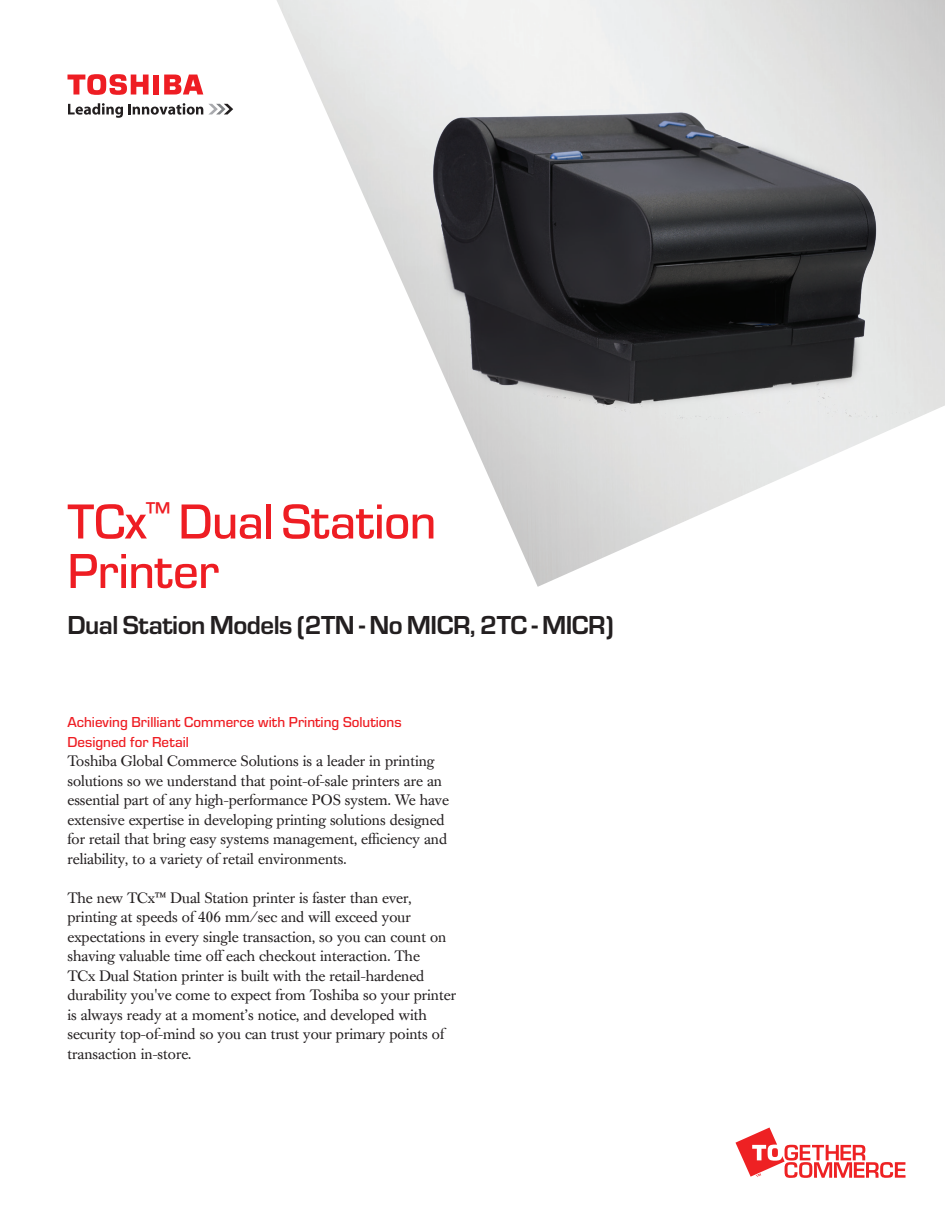
<style>
.page{position:relative;width:945px;height:1215px;background:#fff}
.page>*{position:absolute;margin:0;border:0;box-sizing:border-box;transform-origin:0 0}
._1A_title__color{font:500 51px/49.5px "Eurostile";letter-spacing:-.01em;color:#ee1d23}
.SansSubhead_italic{font:700 27px "Eurostile";letter-spacing:-.02em;color:#231f20}
.t1{font:15px/19.5px "Caslon Book BE";color:#231f20}
.t2{font:500 15px "Eurostile";color:#ee1d23}
</style>
<div class="page">
<svg style="left:68px;top:103px;width:165px;height:15px"></svg>
<div style="left:153px;top:75px;width:6px;height:20px;background:#ee1d23"></div>
<svg style="left:164px;top:75px;width:39px;height:20px"></svg>
<svg style="left:68px;top:74px;width:81px;height:21px"></svg>
<svg style="left:735px;top:1128px;width:171px;height:50px"></svg>
<img style="left:407px;top:78px;width:507px;height:345px">
<p class="_1A_title__color" style="left:68px;top:494px;width:370px">TCx<sup>™</sup> Dual Station<br>Printer</p>
<p class="SansSubhead_italic" style="left:68px;top:605px;width:548px">Dual Station Models (2TN - No MICR, 2TC - MICR)</p>
<p class="t2" style="left:68px;top:712px;width:336px">Achieving Brilliant Commerce with Printing Solutions</p>
<p class="t2" style="left:68px;top:732px;width:123px">Designed for Retail</p>
<p class="t1" style="left:68px;top:752px;width:383px">Toshiba Global Commerce Solutions is a leader in printing solutions so we understand that point-of-sale printers are an essential part of any high-performance POS system. We have extensive expertise in developing printing solutions designed for retail that bring easy systems management, efficiency and reliability, to a variety of retail environments.</p>
<p class="t1" style="left:68px;top:888px;width:380px">The new TCx™ Dual Station printer is faster than ever, printing at speeds of 406 mm/sec and will exceed your expectations in every single transaction, so you can count on shaving valuable time off each checkout interaction. The</p>
<p class="t1" style="left:68px;top:966px;width:390px">TCx Dual Station printer is built with the retail-hardened durability you've come to expect from Toshiba so your printer is always ready at a moment’s notice, and developed with security top-of-mind so you can trust your primary points of transaction in-store.</p>
</div>
